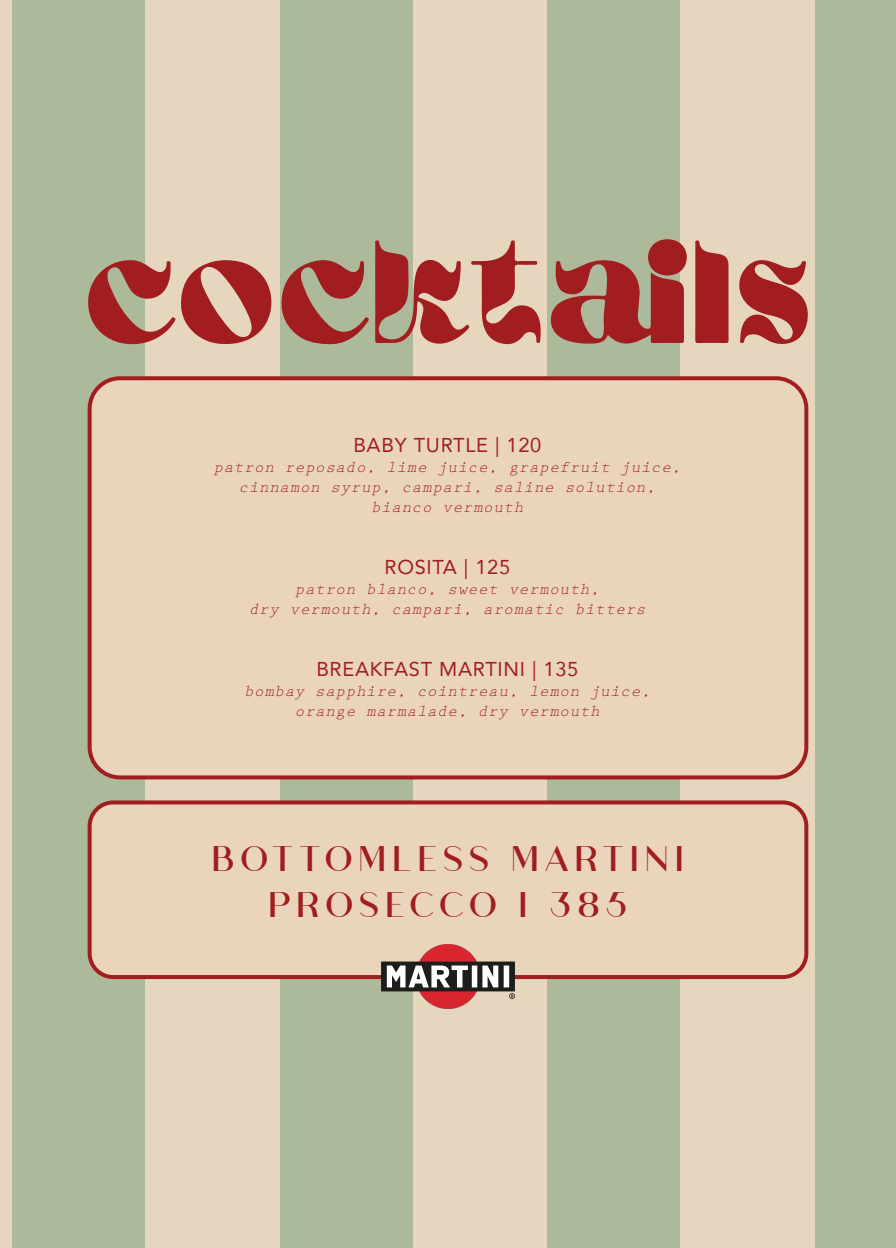
<style>
.page{position:relative;width:896px;height:1248px;background:#fff}
.page>*{position:absolute;margin:0;border:0;box-sizing:border-box;transform-origin:0 0}
.t1{font:38px/46px "Athena";letter-spacing:.105em;color:#a11d20;text-align:center}
.t2{font:20px "Avenir";letter-spacing:.035em;color:#a11d20}
.t3{font:italic 16px/20px "Prestige Elite Std";letter-spacing:.035em;color:#a11d20;text-align:center}
</style>
<div class="page">
<div style="left:0;top:0;width:896px;height:1247px;background:#e6d6be"></div>
<div style="left:12px;top:0;width:133px;height:1247px;background:#adb99b"></div>
<div style="left:280px;top:0;width:133px;height:1247px;background:#adb99b"></div>
<div style="left:547px;top:0;width:133px;height:1247px;background:#adb99b"></div>
<div style="left:815px;top:0;width:81px;height:1247px;background:#adb99b"></div>
<svg style="left:550px;top:260px;width:134px;height:84px"></svg>
<svg style="left:739px;top:260px;width:69px;height:84px"></svg>
<svg style="left:88px;top:240px;width:453px;height:105px"></svg>
<svg style="left:695px;top:240px;width:33px;height:103px;background:#a93333"></svg>
<div style="left:648px;top:239px;width:39px;height:36px;background:#a11d20;border-radius:50%"></div>
<div style="left:90px;top:378px;width:716px;height:399px;background:#ead5bc;border-radius:30px"></div>
<div style="left:88px;top:376px;width:720px;height:403px;border:4px solid #a11d20;border-radius:30px"></div>
<div style="left:90px;top:802px;width:716px;height:174px;background:#ead5bc;border-radius:24px"></div>
<div style="left:88px;top:800px;width:720px;height:178px;border:4px solid #a11d20;border-radius:24px"></div>
<img style="left:381px;top:944px;width:134px;height:64px">
<p class="t2" style="left:353px;top:429px;width:189px">BABY TURTLE | 120</p>
<p class="t3" style="left:213px;top:457px;width:469px">patron reposado, lime juice, grapefruit juice, cinnamon syrup, campari, saline solution, bianco vermouth</p>
<p class="t2" style="left:384px;top:551px;width:127px">ROSITA | 125</p>
<p class="t3" style="left:249px;top:579px;width:398px">patron blanco, sweet vermouth,<br>dry vermouth, campari, aromatic bitters</p>
<p class="t2" style="left:316px;top:653px;width:263px">BREAKFAST MARTINI | 135</p>
<p class="t3" style="left:244px;top:681px;width:408px">bombay sapphire, cointreau, lemon juice, orange marmalade, dry vermouth</p>
<h1 class="t1" style="left:211px;top:834px;width:475px">BOTTOMLESS MARTINI<br>PROSECCO | 385</h1>
</div>
